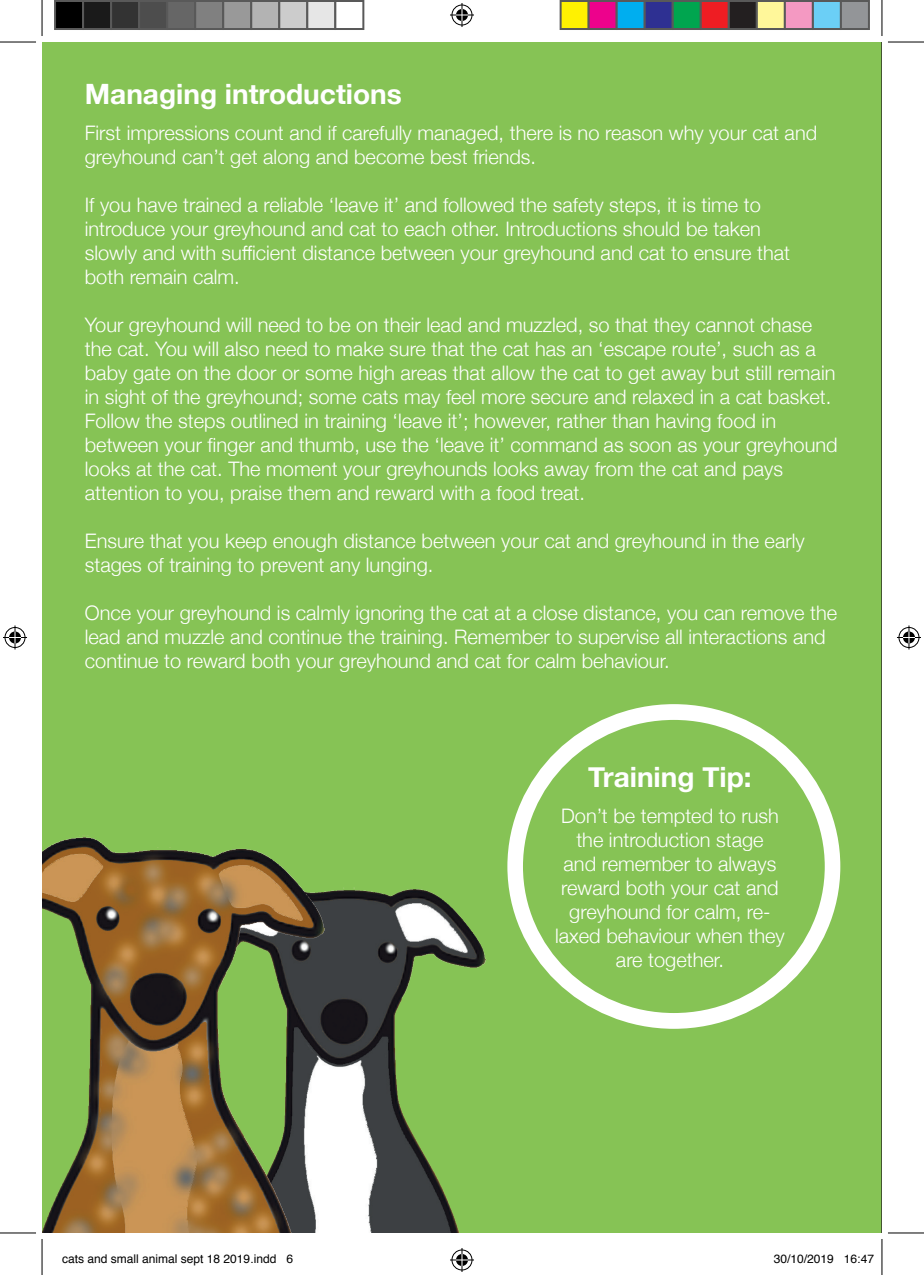
<style>
.page{position:relative;width:924px;height:1275px;background:#fff}
.page>*{position:absolute;margin:0;border:0;box-sizing:border-box;transform-origin:0 0}
.t1{font:700 28px "Helvetica Neue";color:#fff}
.t2{font:300 20px/24px "Helvetica Neue";color:#fff}
.t3{font:12px "Helvetica";color:#000}
</style>
<div class="page">
<div style="left:42px;top:42px;width:839px;height:1191px;background:#86c355"></div>
<img style="left:325px;top:878px;width:161px;height:355px">
<img style="left:42px;top:836px;width:283px;height:397px">
<div style="left:507px;top:704px;width:333px;height:324px;border:16px solid #fff;border-radius:50%"></div>
<hr style="left:0;top:42px;width:36px;height:1px;background:#000">
<hr style="left:887px;top:42px;width:36px;height:1px;background:#000">
<hr style="left:0;top:1232px;width:36px;height:1px;background:#000">
<hr style="left:887px;top:1232px;width:36px;height:1px;background:#000">
<hr style="left:42px;top:0;width:1px;height:36px;background:#000">
<hr style="left:42px;top:1239px;width:1px;height:36px;background:#000">
<hr style="left:881px;top:0;width:1px;height:36px;background:#000">
<hr style="left:881px;top:1239px;width:1px;height:36px;background:#000">
<svg style="left:450px;top:3px;width:24px;height:24px"></svg>
<svg style="left:450px;top:1248px;width:24px;height:24px"></svg>
<svg style="left:3px;top:625px;width:24px;height:24px"></svg>
<svg style="left:897px;top:625px;width:23px;height:24px"></svg>
<div style="left:55px;top:1px;width:28px;height:28px;background:#000"></div>
<div style="left:54px;top:0;width:30px;height:30px;border:2px solid #595959"></div>
<div style="left:83px;top:1px;width:28px;height:28px;background:#1a1a1a"></div>
<div style="left:82px;top:0;width:30px;height:30px;border:2px solid #595959"></div>
<div style="left:111px;top:1px;width:28px;height:28px;background:#333"></div>
<div style="left:110px;top:0;width:30px;height:30px;border:2px solid #595959"></div>
<div style="left:139px;top:1px;width:28px;height:28px;background:#4d4d4d"></div>
<div style="left:138px;top:0;width:30px;height:30px;border:2px solid #595959"></div>
<div style="left:167px;top:1px;width:28px;height:28px;background:#666"></div>
<div style="left:166px;top:0;width:30px;height:30px;border:2px solid #595959"></div>
<div style="left:195px;top:1px;width:28px;height:28px;background:#808080"></div>
<div style="left:194px;top:0;width:30px;height:30px;border:2px solid #595959"></div>
<div style="left:223px;top:1px;width:28px;height:28px;background:#999"></div>
<div style="left:222px;top:0;width:30px;height:30px;border:2px solid #595959"></div>
<div style="left:251px;top:1px;width:28px;height:28px;background:#b3b3b3"></div>
<div style="left:250px;top:0;width:30px;height:30px;border:2px solid #595959"></div>
<div style="left:279px;top:1px;width:28px;height:28px;background:#ccc"></div>
<div style="left:278px;top:0;width:30px;height:30px;border:2px solid #595959"></div>
<div style="left:307px;top:1px;width:28px;height:28px;background:#e6e6e6"></div>
<div style="left:306px;top:0;width:30px;height:30px;border:2px solid #595959"></div>
<div style="left:334px;top:0;width:30px;height:30px;border:2px solid #595959"></div>
<div style="left:560px;top:1px;width:28px;height:28px;background:#fff101"></div>
<div style="left:559px;top:0;width:30px;height:30px;border:2px solid #595959"></div>
<div style="left:588px;top:1px;width:28px;height:28px;background:#ed028c"></div>
<div style="left:587px;top:0;width:30px;height:30px;border:2px solid #595959"></div>
<div style="left:616px;top:1px;width:28px;height:28px;background:#00aeef"></div>
<div style="left:615px;top:0;width:30px;height:30px;border:2px solid #595959"></div>
<div style="left:644px;top:1px;width:28px;height:28px;background:#2e3092"></div>
<div style="left:643px;top:0;width:30px;height:30px;border:2px solid #595959"></div>
<div style="left:672px;top:1px;width:28px;height:28px;background:#00a54f"></div>
<div style="left:671px;top:0;width:30px;height:30px;border:2px solid #595959"></div>
<div style="left:700px;top:1px;width:28px;height:28px;background:#ee1d23"></div>
<div style="left:699px;top:0;width:30px;height:30px;border:2px solid #595959"></div>
<div style="left:728px;top:1px;width:28px;height:28px;background:#231f20"></div>
<div style="left:727px;top:0;width:30px;height:30px;border:2px solid #595959"></div>
<div style="left:756px;top:1px;width:28px;height:28px;background:#fff79a"></div>
<div style="left:755px;top:0;width:30px;height:30px;border:2px solid #595959"></div>
<div style="left:784px;top:1px;width:28px;height:28px;background:#f499c2"></div>
<div style="left:783px;top:0;width:30px;height:30px;border:2px solid #595959"></div>
<div style="left:812px;top:1px;width:28px;height:28px;background:#6bcff6"></div>
<div style="left:811px;top:0;width:30px;height:30px;border:2px solid #595959"></div>
<div style="left:840px;top:1px;width:28px;height:28px;background:#939598"></div>
<div style="left:839px;top:0;width:30px;height:30px;border:2px solid #595959"></div>
<h1 class="t1" style="left:85px;top:72px;width:318px">Managing introductions</h1>
<p class="t2" style="left:85px;top:120px;width:733px">First impressions count and if carefully managed, there is no reason why your cat and greyhound can’t get along and become best friends.</p>
<p class="t2" style="left:85px;top:192px;width:706px">If you have trained a reliable ‘leave it’ and followed the safety steps, it is time to introduce your greyhound and cat to each other. Introductions should be taken slowly and with sufficient distance between your greyhound and cat to ensure that both remain calm.</p>
<p class="t2" style="left:85px;top:312px;width:754px">Your greyhound will need to be on their lead and muzzled, so that they cannot chase the cat. You will also need to make sure that the cat has an ‘escape route’, such as a baby gate on the door or some high areas that allow the cat to get away but still remain in sight of the greyhound; some cats may feel more secure and relaxed in a cat basket.<br>Follow the steps outlined in training ‘leave it’; however, rather than having food in between your finger and thumb, use the ‘leave it’ command as soon as your greyhound looks at the cat. The moment your greyhounds looks away from the cat and pays attention to you, praise them and reward with a food treat.</p>
<p class="t2" style="left:85px;top:528px;width:721px">Ensure that you keep enough distance between your cat and greyhound in the early stages of training to prevent any lunging.</p>
<p class="t2" style="left:85px;top:600px;width:753px">Once your greyhound is calmly ignoring the cat at a close distance, you can remove the lead and muzzle and continue the training. Remember to supervise all interactions and continue to reward both your greyhound and cat for calm behaviour.</p>
<h1 class="t1" style="left:588px;top:755px;width:165px">Training Tip:</h1>
<p class="t2" style="left:555px;top:802px;width:231px;text-align:center">Don’t be tempted to rush the introduction stage<br>and remember to always reward both your cat and greyhound for calm, re&shy;laxed behaviour when they are together.</p>
<p class="t3" style="left:62px;top:1249px;width:232px">cats and small animal sept 18 2019.indd 6</p>
<p class="t3" style="left:773px;top:1249px;width:102px">30/10/2019 16:47</p>
</div>
